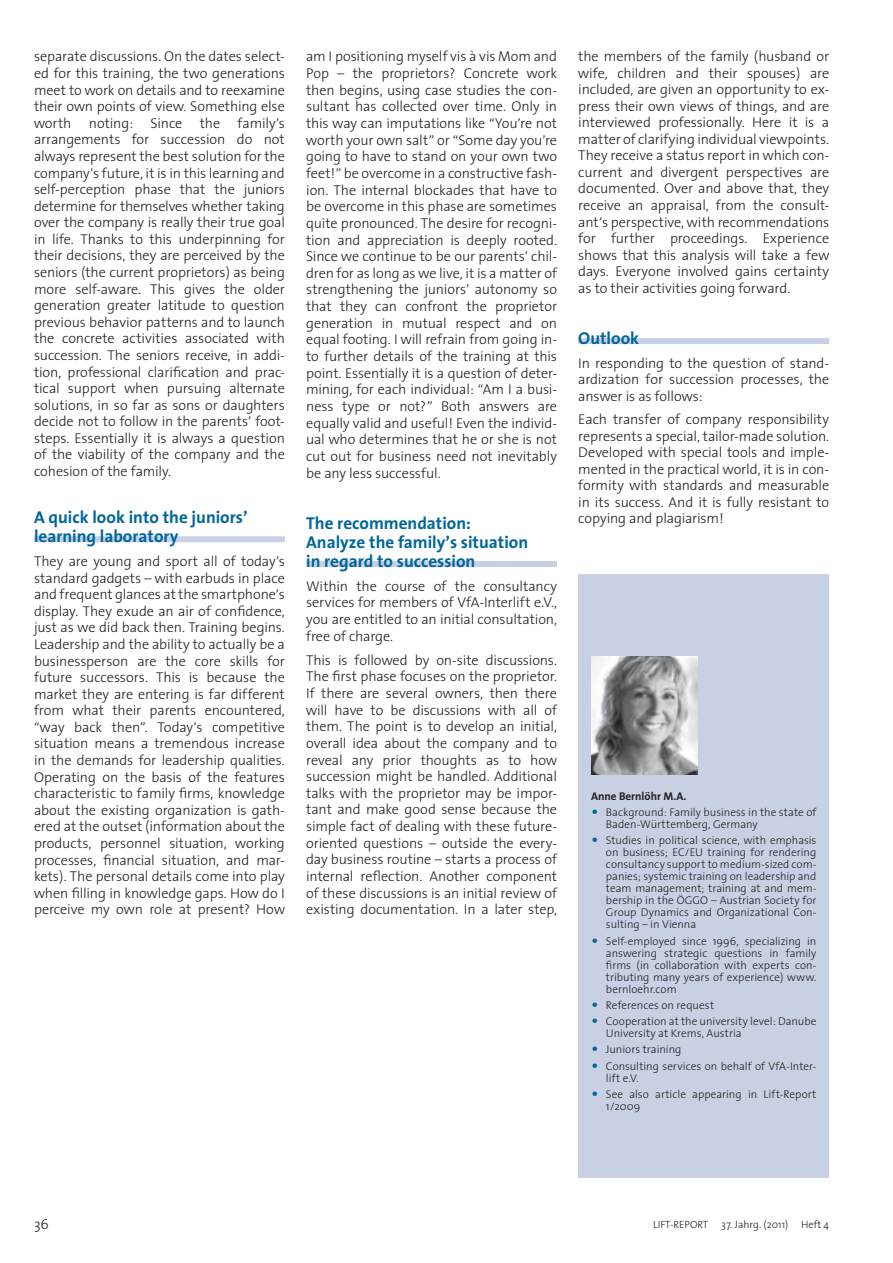
<style>
.page{position:relative;width:893px;height:1263px;background:#fff}
.page>*{position:absolute;margin:0;border:0;box-sizing:border-box;transform-origin:0 0}
.t1{font:700 17.25px/18.9px "Thesis Sans";color:#01669a}
.t2{font:300 14.25px/16.6px "Thesis Sans";letter-spacing:-.005em;color:#231f20;text-align:justify}
.t3{font:300 11.25px/12px "Thesis Sans";color:#231f20}
.t4{font:700 11.25px "Thesis Sans";color:#231f20}
.t5{font:300 10.5px "Thesis Sans";color:#231f20}
.s1{font-family:"European Pi Three";font-weight:400;color:#01669a}
</style>
<div class="page">
<div style="left:578px;top:574px;width:251px;height:604px;background:#c7d1e3"></div>
<img style="left:591px;top:656px;width:106px;height:119px">
<div style="left:34px;top:536px;width:251px;height:6px;background:#c7d1e3"></div>
<div style="left:306px;top:561px;width:251px;height:6px;background:#c7d1e3"></div>
<div style="left:578px;top:338px;width:251px;height:6px;background:#c7d1e3"></div>
<p class="t2" style="left:34px;top:50px;width:252px">separate discussions. On the dates select&shy;ed for this training, the two generations meet to work on details and to reexamine their own points of view. Something else worth noting: Since the family’s arrangements for succession do not always represent the best solution for the company’s future, it is in this learning and self-perception phase that the juniors determine for themselves whether taking over the company is really their true goal in life. Thanks to this underpinning for their decisions, they are perceived by the seniors (the current proprietors) as being more self-aware. This gives the older generation greater latitude to question previous behavior patterns and to launch the concrete activities associated with succession. The seniors receive, in addi&shy;tion, professional clarification and prac&shy;tical support when pursuing alternate solutions , in so far as sons or daughters decide not to follow in the parents’ foot&shy;steps. Essentially it is always a question of the viability of the company and the cohesion of the family.</p>
<p class="t1" style="left:34px;top:510px;width:215px">A quick look into the juniors’ learning laboratory</p>
<p class="t2" style="left:34px;top:554px;width:252px">They are young and sport all of today’s standard gadgets – with earbuds in place and frequent glances at the smartphone’s display. They exude an air of confidence, just as we did back then. Training begins.<br>Leadership and the ability to actually be a businessperson are the core skills for future successors. This is because the market they are entering is far different from what their parents encountered, “way back then”. Today’s competitive situation means a tremendous increase in the demands for leadership qualities.<br>Operating on the basis of the features characteristic to family firms, knowledge about the existing organization is gath&shy;ered at the outset (information about the products, personnel situation, working processes, financial situation, and mar&shy;kets). The personal details come into play when filling in knowledge gaps. How do I perceive my own role at present? How</p>
<p class="t2" style="left:306px;top:50px;width:252px">am I positioning myself vis à vis Mom and Pop – the proprietors? Concrete work then begins, using case studies the con&shy;sultant has collected over time. Only in this way can imputations like “You’re not worth your own salt” or “Some day you’re going to have to stand on your own two feet!” be overcome in a constructive fash&shy;ion. The internal blockades that have to be overcome in this phase are sometimes quite pronounced. The desire for recogni&shy;tion and appreciation is deeply rooted.<br>Since we continue to be our parents’ chil&shy;dren for as long as we live, it is a matter of strengthening the juniors’ autonomy so that they can confront the proprietor generation in mutual respect and on equal footing. I will refrain from going in&shy;to further details of the training at this point. Essentially it is a question of deter&shy;mining, for each individual: “Am I a busi&shy;ness type or not?” Both answers are equally valid and useful! Even the individ&shy;ual who determines that he or she is not cut out for business need not inevitably be any less successful.</p>
<p class="t1" style="left:306px;top:516px;width:223px">The recommendation:<br>Analyze the family’s situation in regard to succession</p>
<p class="t2" style="left:306px;top:579px;width:252px">Within the course of the consultancy services for members of VfA-Interlift e.V., you are entitled to an initial consultation, free of charge.</p>
<p class="t2" style="left:306px;top:653px;width:252px">This is followed by on-site discussions.<br>The first phase focuses on the proprietor.<br>If there are several owners, then there will have to be discussions with all of them. The point is to develop an initial, overall idea about the company and to reveal any prior thoughts as to how succession might be handled. Additional talks with the proprietor may be impor&shy;tant and make good sense because the simple fact of dealing with these future&shy;oriented questions – outside the every&shy;day business routine – starts a process of internal reflection. Another component of these discussions is an initial review of existing documentation. In a later step,</p>
<p class="t2" style="left:578px;top:50px;width:252px">the members of the family (husband or wife, children and their spouses) are included , are given an opportunity to ex&shy;press their own views of things, and are interviewed professionally. Here it is a matter of clarifying individual viewpoints.<br>They receive a status report in which con&shy;current and divergent perspectives are documented. Over and above that, they receive an appraisal, from the consult&shy;ant’s perspective, with recommendations for further proceedings. Experience shows that this analysis will take a few days. Everyone involved gains certainty as to their activities going forward.</p>
<p class="t1" style="left:578px;top:330px;width:62px">Outlook</p>
<p class="t2" style="left:578px;top:356px;width:252px">In responding to the question of stand&shy;ardization for succession processes, the answer is as follows:</p>
<p class="t2" style="left:578px;top:413px;width:252px">Each transfer of company responsibility represents a special, tailor-made solution.<br>Developed with special tools and imple&shy;mented in the practical world, it is in con&shy;formity with standards and measurable in its success. And it is fully resistant to copying and plagiarism!</p>
<p class="t4" style="left:591px;top:792px;width:97px">Anne Bernlöhr M.A.</p>
<p class="t3" style="left:606px;top:807px;width:212px;text-indent:-15px"><span class="s1">-</span> Background: Family business in the state of<br>Baden-Württemberg, Germany</p>
<p class="t3" style="left:606px;top:836px;width:212px;text-align:justify;text-indent:-15px"><span class="s1">-</span> Studies in political science, with emphasis on business; EC/EU training for rendering consultancy support to medium-sized com&shy;panies; systemic training on leadership and team management; training at and mem&shy;bership in the ÖGGO – Austrian Society for Group Dynamics and Organizational Con&shy;sulting – in Vienna</p>
<p class="t3" style="left:606px;top:936px;width:212px;text-align:justify;text-indent:-15px"><span class="s1">-</span> Self-employed since 1996, specializing in answering strategic questions in family firms (in collaboration with experts con&shy;tributing many years of experience) www. bernloehr.com</p>
<p class="t3" style="left:591px;top:1000px;width:125px"><span class="s1">-</span> References on request</p>
<p class="t3" style="left:606px;top:1016px;width:212px;text-indent:-15px"><span class="s1">-</span> Cooperation at the university level: Danube<br>University at Krems, Austria</p>
<p class="t3" style="left:591px;top:1045px;width:92px"><span class="s1">-</span> Juniors training</p>
<p class="t3" style="left:606px;top:1061px;width:212px;text-indent:-15px"><span class="s1">-</span> Consulting services on behalf of VfA-Inter&shy;lift e.V.</p>
<p class="t3" style="left:606px;top:1089px;width:212px;text-indent:-15px"><span class="s1">-</span> See also article appearing in Lift-Report<br>1/2009</p>
<p class="t2" style="left:34px;top:1217px;width:16px">36</p>
<p class="t5" style="left:653px;top:1221px;width:177px">LIFT-REPORT 37. Jahrg. (2011) Heft 4</p>
</div>
